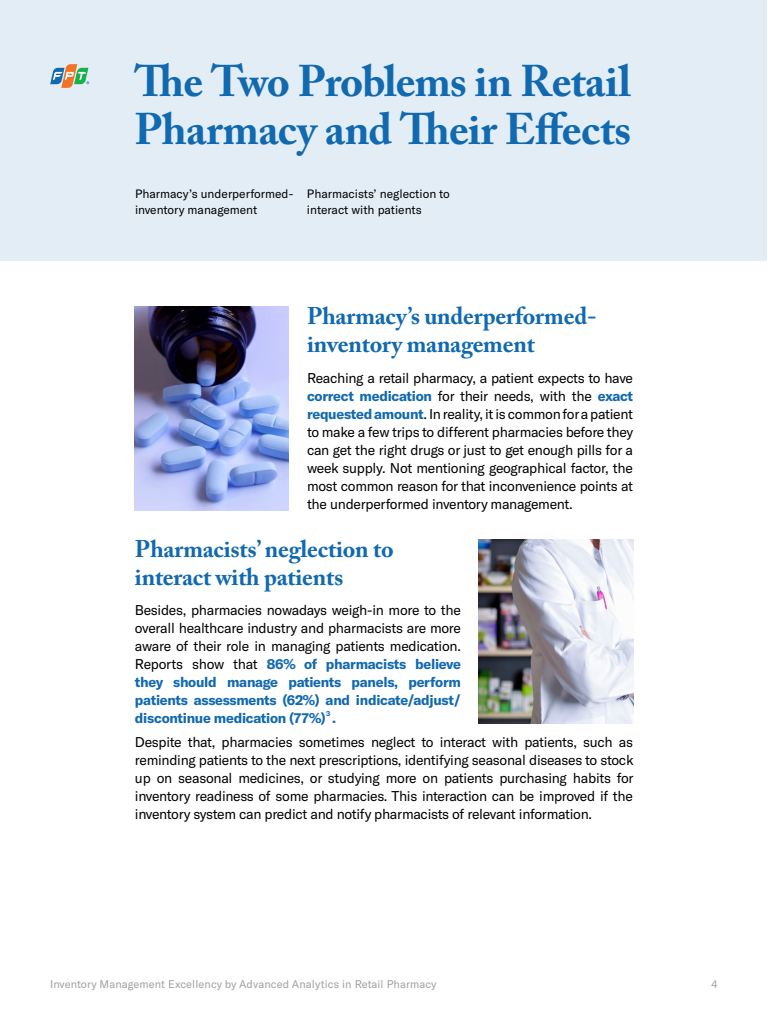
<style>
.page{position:relative;width:768px;height:1024px;background:#fff}
.page>*{position:absolute;margin:0;border:0;box-sizing:border-box;transform-origin:0 0}
.t1{font:700 44px/48px "Adobe Caslon Pro";letter-spacing:-.015em;color:#1169b0}
.t2{font:700 24px/28.8px "Adobe Caslon Pro";letter-spacing:-.01em;color:#1169b0}
.t3{font:14px/18px "GT America";letter-spacing:-.02em;color:#000;text-align:justify}
.t4{font:12px/16px "GT America";color:#000}
.t5{font:11px "GT America";letter-spacing:.01em;color:#a0a0a0}
.t6{font:700 7px "GT America";color:#1169b0}
.s1{font-weight:700;color:#1169b0}
</style>
<div class="page">
<div style="left:0;top:0;width:767px;height:261px;background:#e2edf6"></div>
<img style="left:134px;top:306px;width:155px;height:204px">
<img style="left:479px;top:539px;width:154px;height:185px">
<svg style="left:50px;top:64px;width:39px;height:24px"></svg>
<h1 class="t1" style="left:134px;top:57px;width:498px">The Two Problems in Retail<br>Pharmacy and Their Effects</h1>
<p class="t4" style="left:135px;top:185px;width:160px">Pharmacy’s underperformed&shy;inventory management</p>
<p class="t4" style="left:307px;top:185px;width:144px">Pharmacists’ neglection to interact with patients</p>
<h2 class="t2" style="left:307px;top:301px;width:291px">Pharmacy’s underperformed&shy;inventory management</h2>
<p class="t3" style="left:307px;top:369px;width:328px">Reaching a retail pharmacy, a patient expects to have <span class="s1">correct medication</span> for their needs, with the <span class="s1">exact requested amount</span>. In reality, it is common for a patient to make a few trips to different pharmacies before they can get the right drugs or just to get enough pills for a week supply. Not mentioning geographical factor, the most common reason for that inconvenience points at the underperformed inventory management.</p>
<h2 class="t2" style="left:135px;top:534px;width:260px">Pharmacists’ neglection to interact with patients</h2>
<p class="t3" style="left:135px;top:601px;width:328px">Besides, pharmacies nowadays weigh-in more to the overall healthcare industry and pharmacists are more aware of their role in managing patients medication.<br>Reports show that <span class="s1">86% of pharmacists believe they should manage patients panels, perform patients assessments (62%) and indicate/adjust/ discontinue medication (77%) .</span></p>
<p class="t6" style="left:326px;top:709px;width:6px">3</p>
<p class="t3" style="left:135px;top:733px;width:500px">Despite that, pharmacies sometimes neglect to interact with patients, such as reminding patients to the next prescriptions, identifying seasonal diseases to stock up on seasonal medicines, or studying more on patients purchasing habits for inventory readiness of some pharmacies. This interaction can be improved if the inventory system can predict and notify pharmacists of relevant information.</p>
<p class="t5" style="left:50px;top:978px;width:388px">Inventory Management Excellency by Advanced Analytics in Retail Pharmacy</p>
<p class="t5" style="left:711px;top:978px;width:8px">4</p>
</div>
